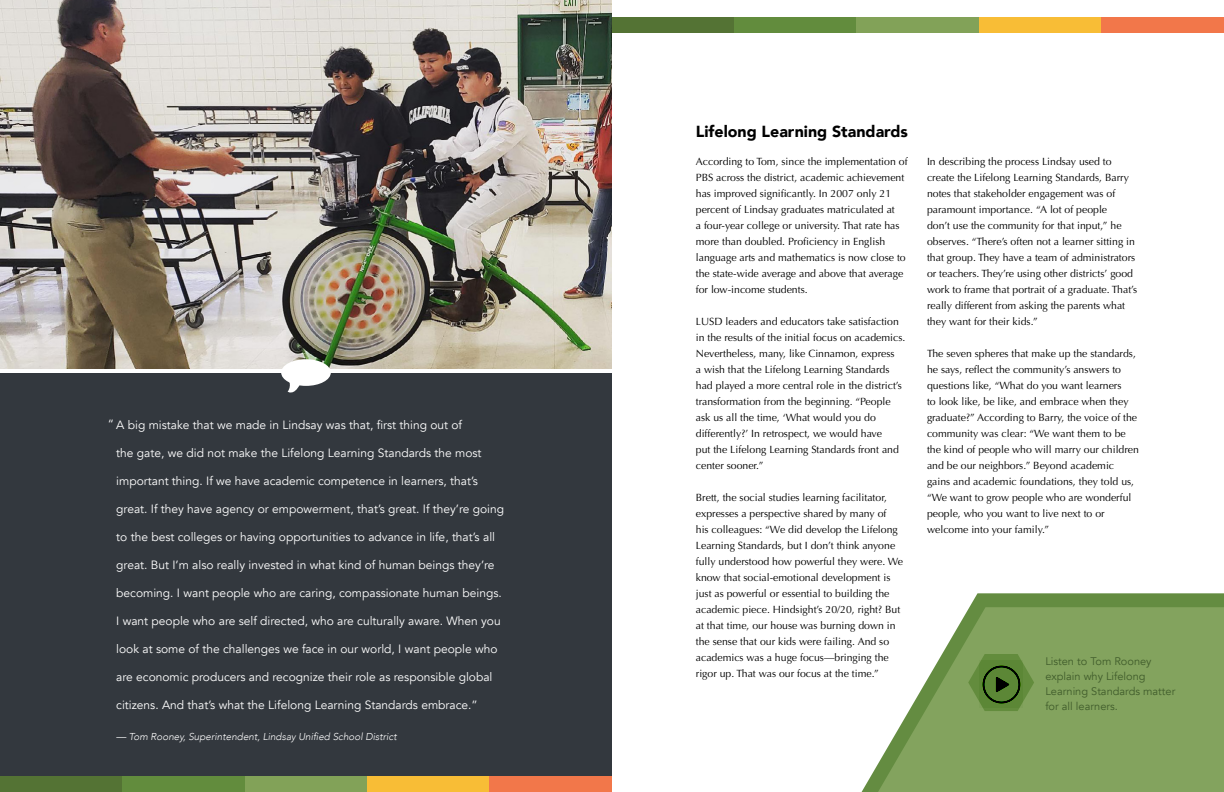
<style>
.page{position:relative;width:1224px;height:792px;background:#fff}
.page>*{position:absolute;margin:0;border:0;box-sizing:border-box;transform-origin:0 0}
.t1{font:900 16px "Avenir";color:#000}
.t2{font:12px "Avenir";color:#fff}
.t3{font:11px/15px "Avenir";color:#405c2b}
.t4{font:10.5px/16px "Optima";color:#000}
.t5{font:italic 300 10px "Avenir";color:#fff}
</style>
<div class="page">
<img style="left:0;top:0;width:612px;height:369px">
<div style="left:612px;top:17px;width:122px;height:16px;background:#547334"></div>
<div style="left:734px;top:17px;width:123px;height:16px;background:#628c3d"></div>
<div style="left:857px;top:17px;width:122px;height:16px;background:#82a258"></div>
<div style="left:979px;top:17px;width:123px;height:16px;background:#f8bd36"></div>
<div style="left:1102px;top:17px;width:122px;height:16px;background:#f2774a"></div>
<div style="left:0;top:374px;width:612px;height:418px;background:#33383e"></div>
<div style="left:281px;top:359px;width:50px;height:27px;background:#fff;border-radius:50%"></div>
<svg style="left:288px;top:381px;width:18px;height:12px"></svg>
<svg style="left:862px;top:593px;width:362px;height:199px"></svg>
<svg style="left:878px;top:607px;width:346px;height:185px;fill:#83a35e"></svg>
<svg style="left:968px;top:654px;width:66px;height:57px"></svg>
<img style="left:980px;top:660px;width:43px;height:47px">
<div style="left:0;top:776px;width:122px;height:16px;background:#547334"></div>
<div style="left:122px;top:776px;width:123px;height:16px;background:#628c3d"></div>
<div style="left:245px;top:776px;width:122px;height:16px;background:#82a258"></div>
<div style="left:367px;top:776px;width:123px;height:16px;background:#f8bd36"></div>
<div style="left:490px;top:776px;width:122px;height:16px;background:#f2774a"></div>
<p class="t2" style="left:108px;top:417px;width:356px">“ A big mistake that we made in Lindsay was that, first thing out of</p>
<p class="t2" style="left:116px;top:445px;width:367px">the gate, we did not make the Lifelong Learning Standards the most</p>
<p class="t2" style="left:116px;top:473px;width:363px">important thing. If we have academic competence in learners, that’s</p>
<p class="t2" style="left:116px;top:501px;width:389px">great. If they have agency or empowerment, that’s great. If they’re going</p>
<p class="t2" style="left:116px;top:529px;width:380px">to the best colleges or having opportunities to advance in life, that’s all</p>
<p class="t2" style="left:116px;top:557px;width:380px">great. But I’m also really invested in what kind of human beings they’re</p>
<p class="t2" style="left:116px;top:585px;width:387px">becoming. I want people who are caring, compassionate human beings.</p>
<p class="t2" style="left:116px;top:613px;width:386px">I want people who are self directed, who are culturally aware. When you</p>
<p class="t2" style="left:116px;top:641px;width:383px">look at some of the challenges we face in our world, I want people who</p>
<p class="t2" style="left:116px;top:669px;width:378px">are economic producers and recognize their role as responsible global</p>
<p class="t2" style="left:116px;top:697px;width:363px">citizens. And that’s what the Lifelong Learning Standards embrace.”</p>
<p class="t5" style="left:116px;top:731px;width:282px">— Tom Rooney, Superintendent, Lindsay Unified School District</p>
<h1 class="t1" style="left:696px;top:118px;width:214px">Lifelong Learning Standards</h1>
<p class="t4" style="left:696px;top:154px;width:213px">According to Tom, since the implementation of PBS across the district, academic achievement has improved significantly. In 2007 only 21 percent of Lindsay graduates matriculated at<br>a four-year college or university. That rate has more than doubled. Proficiency in English language arts and mathematics is now close to the state-wide average and above that average for low-income students.</p>
<p class="t4" style="left:696px;top:314px;width:211px">LUSD leaders and educators take satisfaction in the results of the initial focus on academics.<br>Nevertheless, many, like Cinnamon, express<br>a wish that the Lifelong Learning Standards had played a more central role in the district’s transformation from the beginning. “People ask us all the time, ‘What would you do differently?’ In retrospect, we would have<br>put the Lifelong Learning Standards front and center sooner.”</p>
<p class="t4" style="left:696px;top:490px;width:209px">Brett, the social studies learning facilitator, expresses a perspective shared by many of<br>his colleagues: “We did develop the Lifelong Learning Standards, but I don’t think anyone fully understood how powerful they were. We know that social-emotional development is just as powerful or essential to building the academic piece. Hindsight’s 20/20, right? But at that time, our house was burning down in the sense that our kids were failing. And so academics was a huge focus—bringing the rigor up. That was our focus at the time.”</p>
<p class="t4" style="left:927px;top:154px;width:212px">In describing the process Lindsay used to create the Lifelong Learning Standards, Barry notes that stakeholder engagement was of paramount importance. “A lot of people<br>don’t use the community for that input,” he observes. “There’s often not a learner sitting in that group. They have a team of administrators or teachers. They’re using other districts’ good work to frame that portrait of a graduate. That’s really different from asking the parents what they want for their kids.”</p>
<p class="t4" style="left:927px;top:346px;width:214px">The seven spheres that make up the standards, he says, reflect the community’s answers to questions like, “What do you want learners<br>to look like, be like, and embrace when they graduate?” According to Barry, the voice of the community was clear: “We want them to be the kind of people who will marry our children and be our neighbors.” Beyond academic gains and academic foundations, they told us, “We want to grow people who are wonderful people, who you want to live next to or welcome into your family.”</p>
<p class="t3" style="left:1045px;top:654px;width:131px">Listen to Tom Rooney explain why Lifelong<br>Learning Standards matter for all learners.</p>
</div>
